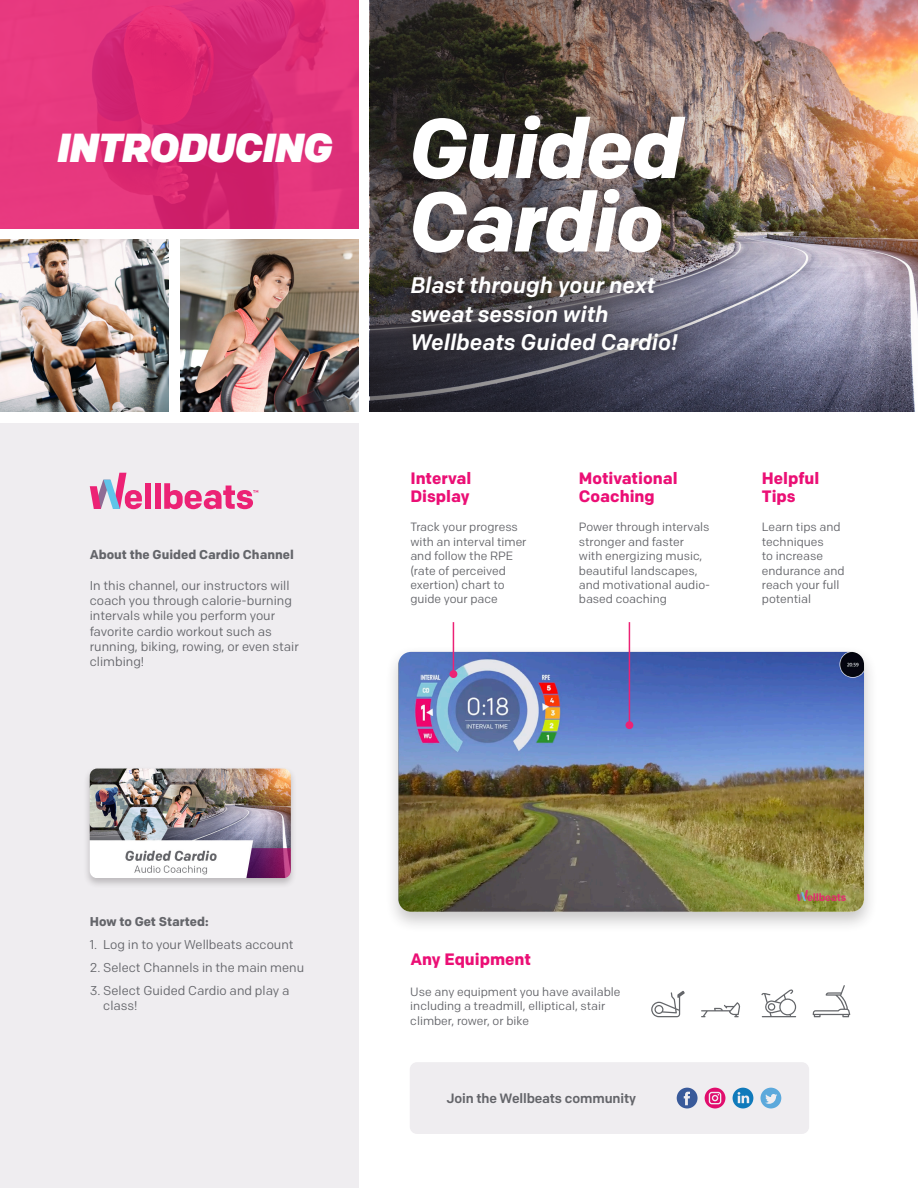
<style>
.page{position:relative;width:918px;height:1188px;background:#fff}
.page>*{position:absolute;margin:0;border:0;box-sizing:border-box;transform-origin:0 0}
.t1{font:italic 700 84px/73.5px "Colfax";letter-spacing:-.03em;color:#fff}
.t2{font:italic 900 40.5px "Colfax";letter-spacing:-.025em;color:#fff}
.t3{font:italic 500 22.5px/28.5px "Colfax";color:#fff}
.t4{font:700 16.5px/18px "Colfax";color:#eb0f75}
.t5{font:500 13.5px "Colfax";letter-spacing:-.01em;color:#64656a}
.t6{font:12.75px/15.3px "Colfax";color:#64656a}
.t7{font:700 12.75px "Colfax";color:#64656a}
.t8{font:12px/14.4px "Colfax";color:#64656a}
</style>
<div class="page">
<img style="left:884px;top:0;width:34px;height:411px">
<img style="left:370px;top:0;width:514px;height:411px">
<img style="left:181px;top:240px;width:177px;height:171px">
<img style="left:0;top:240px;width:169px;height:171px">
<div style="left:0;top:423px;width:358px;height:765px;background:#efedf0"></div>
<div style="left:145px;top:483px;width:6px;height:26px;background:#ec2275"></div>
<div style="left:155px;top:483px;width:6px;height:26px;background:#ec2275"></div>
<svg style="left:90px;top:473px;width:52px;height:36px"></svg>
<svg style="left:164px;top:483px;width:94px;height:26px"></svg>
<div style="left:403px;top:104px;width:285px;height:151px;background:#231f20;opacity:.5"></div>
<svg style="left:0;top:0;width:358px;height:228px;background:#de2e77"></svg>
<div style="left:410px;top:1062px;width:399px;height:72px;background:#efedf0;border-radius:7px"></div>
<svg style="left:677px;top:1088px;width:21px;height:20px"></svg>
<svg style="left:705px;top:1088px;width:20px;height:20px"></svg>
<svg style="left:733px;top:1088px;width:20px;height:20px"></svg>
<svg style="left:760px;top:1088px;width:21px;height:20px"></svg>
<div style="left:384px;top:250px;width:320px;height:128px;background:#231f20;opacity:.77"></div>
<div style="left:83px;top:766px;width:215px;height:123px;background:#231f20;opacity:.25"></div>
<img style="left:90px;top:769px;width:201px;height:109px">
<div style="left:385px;top:646px;width:493px;height:287px;background:#231f20;opacity:.25"></div>
<img style="left:398px;top:652px;width:466px;height:260px">
<hr style="left:453px;top:622px;width:1px;height:52px;background:#ec2275">
<hr style="left:629px;top:622px;width:1px;height:103px;background:#ec2275">
<div style="left:450px;top:670px;width:7px;height:8px;background:#ec2275;border-radius:50%"></div>
<div style="left:625px;top:721px;width:8px;height:8px;background:#ec2275;border-radius:50%"></div>
<svg style="left:701px;top:1002px;width:39px;height:15px"></svg>
<svg style="left:651px;top:991px;width:34px;height:26px"></svg>
<svg style="left:761px;top:989px;width:35px;height:28px"></svg>
<svg style="left:813px;top:985px;width:37px;height:32px"></svg>
<h2 class="t2" style="left:57px;top:123px;width:277px">INTRODUCING</h2>
<p class="t7" style="left:90px;top:547px;width:206px">About the Guided Cardio Channel</p>
<p class="t6" style="left:90px;top:578px;width:211px">In this channel, our instructors will coach you through calorie-burning intervals while you perform your favorite cardio workout such as running, biking, rowing, or even stair climbing!</p>
<h1 class="t1" style="left:409px;top:111px;width:276px">Guided<br>Cardio</h1>
<h3 class="t3" style="left:410px;top:271px;width:269px">Blast through your next sweat session with<br>Wellbeats Guided Cardio!</h3>
<h3 class="t4" style="left:410px;top:469px;width:63px">Interval<br>Display</h3>
<h3 class="t4" style="left:579px;top:469px;width:100px">Motivational<br>Coaching</h3>
<p class="t8" style="left:410px;top:520px;width:118px">Track your progress with an interval timer and follow the RPE (rate of perceived exertion) chart to guide your pace</p>
<p class="t8" style="left:579px;top:520px;width:133px">Power through intervals stronger and faster with energizing music, beautiful landscapes, and motivational audio&shy;based coaching</p>
<h3 class="t4" style="left:762px;top:469px;width:59px">Helpful<br>Tips</h3>
<p class="t8" style="left:762px;top:520px;width:84px">Learn tips and techniques<br>to increase endurance and reach your full potential</p>
<p class="t7" style="left:90px;top:914px;width:120px">How to Get Started:</p>
<p class="t6" style="left:90px;top:937px;width:205px">1. Log in to your Wellbeats account</p>
<p class="t6" style="left:90px;top:960px;width:216px">2. Select Channels in the main menu</p>
<p class="t6" style="left:103px;top:983px;width:188px;text-indent:-14px">3. Select Guided Cardio and play a class!</p>
<h3 class="t4" style="left:410px;top:950px;width:122px">Any Equipment</h3>
<p class="t8" style="left:410px;top:985px;width:212px">Use any equipment you have available including a treadmill, elliptical, stair climber, rower, or bike</p>
<p class="t5" style="left:446px;top:1090px;width:191px">Join the Wellbeats community</p>
</div>
